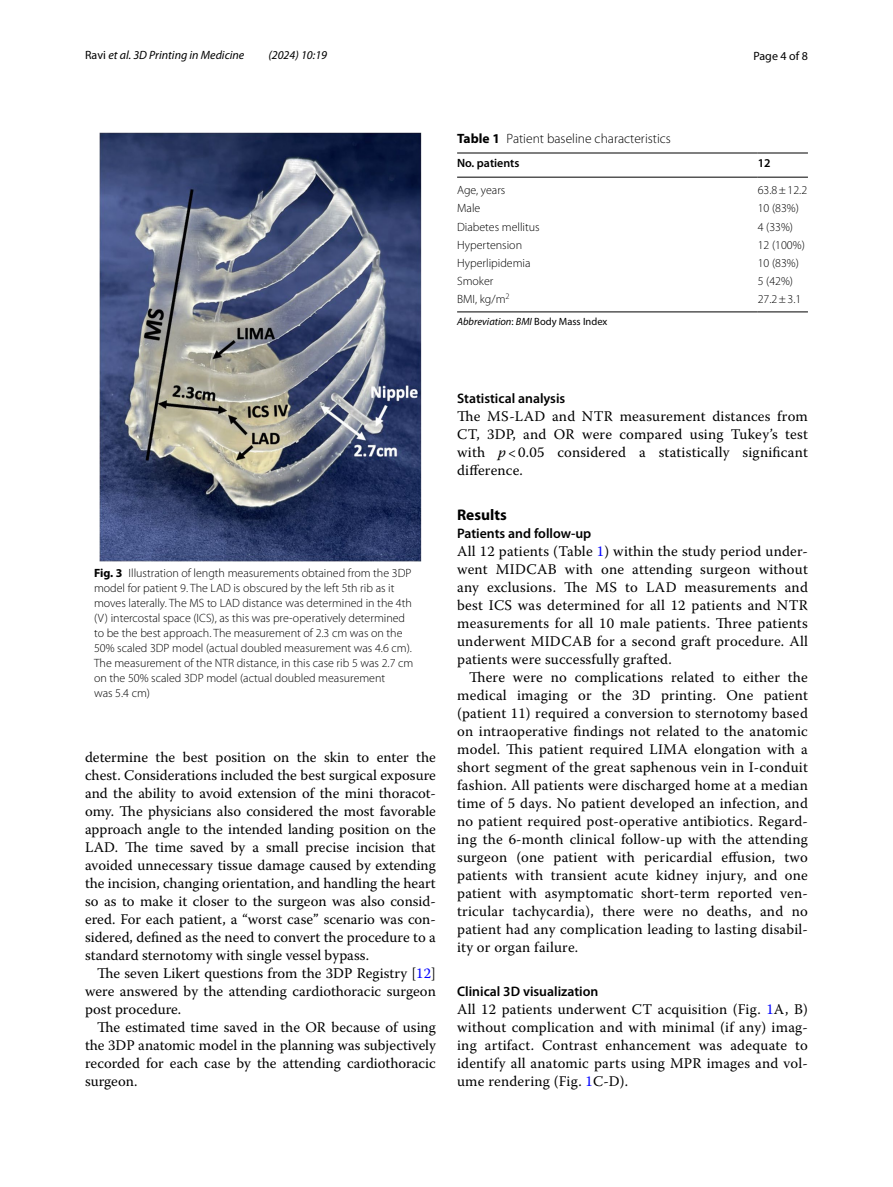
<style>
.page{position:relative;width:893px;height:1187px;background:#fff}
.page>*{position:absolute;margin:0;border:0;box-sizing:border-box;transform-origin:0 0}
.t1{font:700 15.45px "Myriad Pro";color:#000}
.t2{font:14.7px/18px "Warnock Pro";letter-spacing:.015em;color:#000;text-align:justify}
.t3{font:600 13.8px "Myriad Pro";color:#000}
.t4{font:300 13.5px "Myriad Pro";color:#000}
.t5{font:300 12px/15px "Myriad Pro";color:#000}
.t6{font:italic 12px "Myriad Pro";color:#000}
.t7{font:600 12px "Myriad Pro";color:#000}
.t8{font:12px "Myriad Pro";color:#000}
.t9{font:italic 10.5px "Myriad Pro";color:#000}
.s1{font-style:normal}
.s2{font-weight:700}
.s3{color:#00f}
.s4{font-style:italic}
</style>
<div class="page">
<img style="left:100px;top:133px;width:321px;height:429px">
<hr style="left:457px;top:153px;width:301px;height:1px;background:#000">
<hr style="left:457px;top:177px;width:301px;height:1px;background:#000">
<hr style="left:758px;top:153px;width:50px;height:1px;background:#000">
<hr style="left:758px;top:177px;width:50px;height:1px;background:#000">
<hr style="left:457px;top:311px;width:301px;height:1px;background:#000">
<hr style="left:758px;top:311px;width:50px;height:1px;background:#000">
<p class="t6" style="left:85px;top:48px;width:161px"><span class="s1">Ravi</span> et al. 3D Printing in Medicine</p>
<p class="t6" style="left:268px;top:48px;width:60px">(2024) 10:19</p>
<p class="t8" style="left:753px;top:48px;width:56px">Page 4 of 8</p>
<p class="t4" style="left:457px;top:131px;width:215px"><span class="s2">Table 1</span> Patient baseline characteristics</p>
<p class="t7" style="left:457px;top:156px;width:64px">No. patients</p>
<p class="t7" style="left:758px;top:156px;width:14px">12</p>
<p class="t5" style="left:457px;top:183px;width:50px">Age, years</p>
<p class="t5" style="left:758px;top:183px;width:51px">63.8±12.2</p>
<p class="t5" style="left:457px;top:201px;width:25px">Male</p>
<p class="t5" style="left:758px;top:201px;width:43px">10 (83%)</p>
<p class="t5" style="left:457px;top:219px;width:84px">Diabetes mellitus</p>
<p class="t5" style="left:758px;top:219px;width:37px">4 (33%)</p>
<p class="t5" style="left:457px;top:237px;width:66px">Hypertension</p>
<p class="t5" style="left:758px;top:237px;width:49px">12 (100%)</p>
<p class="t5" style="left:457px;top:256px;width:75px">Hyperlipidemia</p>
<p class="t5" style="left:758px;top:256px;width:43px">10 (83%)</p>
<p class="t5" style="left:457px;top:274px;width:38px">Smoker</p>
<p class="t5" style="left:758px;top:274px;width:37px">5 (42%)</p>
<p class="t5" style="left:457px;top:292px;width:54px">BMI, kg/m<sup>2</sup></p>
<p class="t5" style="left:758px;top:292px;width:45px">27.2±3.1</p>
<p class="t9" style="left:457px;top:315px;width:152px">Abbreviation<span class="s1">:</span> BMI <span class="s1">Body Mass Index</span></p>
<p class="t5" style="left:94px;top:565px;width:321px"><span class="s2">Fig. 3</span> Illustration of length measurements obtained from the 3DP model for patient 9. The LAD is obscured by the left 5th rib as it moves laterally. The MS to LAD distance was determined in the 4th (V) intercostal space (ICS), as this was pre-operatively determined to be the best approach. The measurement of 2.3 cm was on the 50% scaled 3DP model (actual doubled measurement was 4.6 cm).<br>The measurement of the NTR distance, in this case rib 5 was 2.7 cm on the 50% scaled 3DP model (actual doubled measurement<br>was 5.4 cm)</p>
<p class="t2" style="left:85px;top:747px;width:352px">determine the best position on the skin to enter the chest. Considerations included the best surgical exposure and the ability to avoid extension of the mini thoracot&shy;omy. The physicians also considered the most favorable approach angle to the intended landing position on the LAD. The time saved by a small precise incision that avoided unnecessary tissue damage caused by extending the incision, changing orientation, and handling the heart so as to make it closer to the surgeon was also consid&shy;ered. For each patient, a “worst case” scenario was con&shy;sidered, defined as the need to convert the procedure to a standard sternotomy with single vessel bypass.</p>
<p class="t2" style="left:85px;top:963px;width:352px;text-indent:12px">The seven Likert questions from the 3DP Registry [<span class="s3">12</span>] were answered by the attending cardiothoracic surgeon post procedure.</p>
<p class="t2" style="left:85px;top:1017px;width:352px;text-indent:12px">The estimated time saved in the OR because of using the 3DP anatomic model in the planning was subjectively recorded for each case by the attending cardiothoracic surgeon.</p>
<p class="t3" style="left:457px;top:390px;width:110px">Statistical analysis</p>
<p class="t2" style="left:457px;top:407px;width:352px">The MS-LAD and NTR measurement distances from CT, 3DP, and OR were compared using Tukey’s test with <span class="s4">p</span> &lt; 0.05 considered a statistically significant difference.</p>
<p class="t1" style="left:457px;top:504px;width:51px">Results</p>
<p class="t3" style="left:457px;top:524px;width:136px">Patients and follow‑up</p>
<p class="t2" style="left:457px;top:541px;width:352px">All 12 patients (Table <span class="s3">1</span>) within the study period under&shy;went MIDCAB with one attending surgeon without any exclusions. The MS to LAD measurements and best ICS was determined for all 12 patients and NTR measurements for all 10 male patients. Three patients underwent MIDCAB for a second graft procedure. All patients were successfully grafted.</p>
<p class="t2" style="left:457px;top:667px;width:352px;text-indent:12px">There were no complications related to either the medical imaging or the 3D printing. One patient (patient 11) required a conversion to sternotomy based on intraoperative findings not related to the anatomic model. This patient required LIMA elongation with a short segment of the great saphenous vein in I-conduit fashion. All patients were discharged home at a median time of 5 days. No patient developed an infection, and no patient required post-operative antibiotics. Regard&shy;ing the 6-month clinical follow-up with the attending surgeon (one patient with pericardial effusion, two patients with transient acute kidney injury, and one patient with asymptomatic short-term reported ven&shy;tricular tachycardia), there were no deaths, and no patient had any complication leading to lasting disabil&shy;ity or organ failure.</p>
<p class="t3" style="left:457px;top:982px;width:143px">Clinical 3D visualization</p>
<p class="t2" style="left:457px;top:1000px;width:352px">All 12 patients underwent CT acquisition (Fig. <span class="s3">1</span>A, B) without complication and with minimal (if any) imag&shy;ing artifact. Contrast enhancement was adequate to identify all anatomic parts using MPR images and vol&shy;ume rendering (Fig. <span class="s3">1</span>C-D).</p>
</div>
